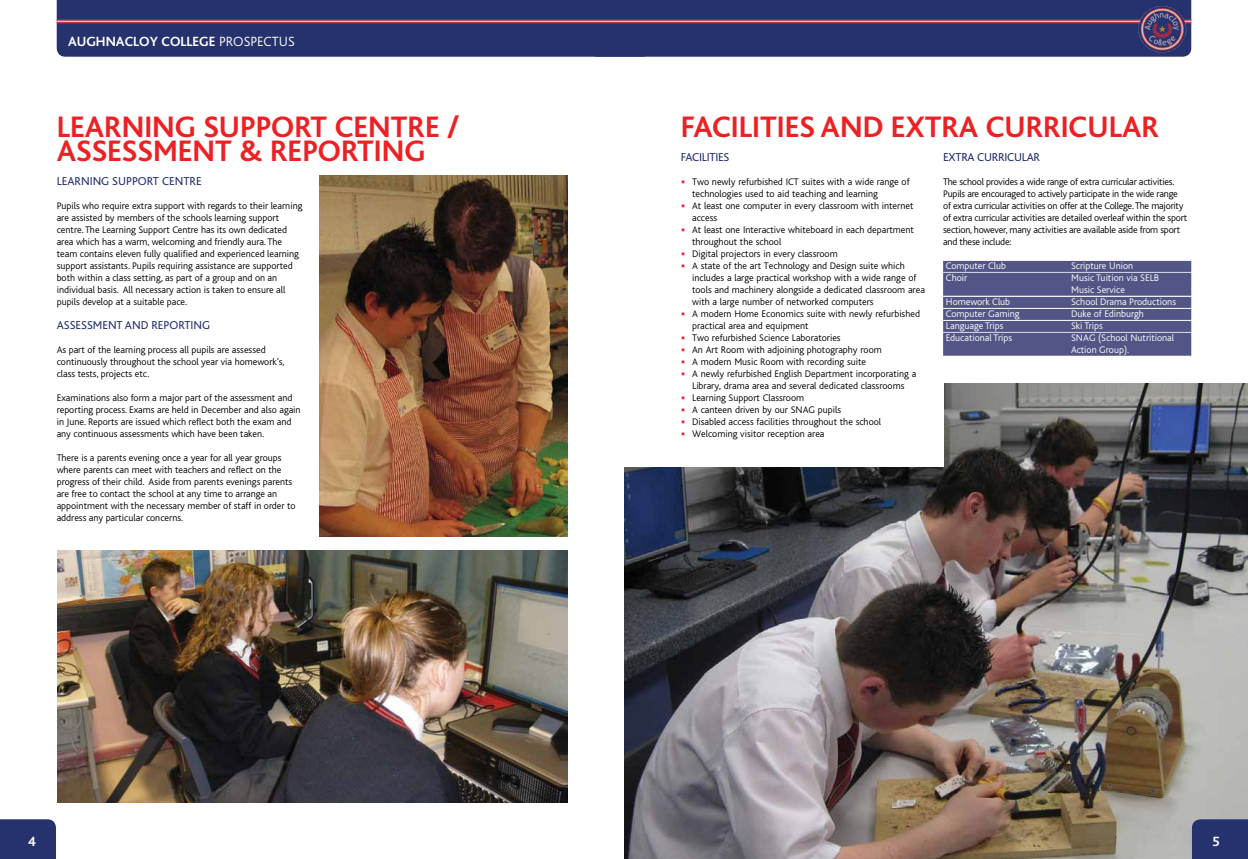
<style>
.page{position:relative;width:1248px;height:859px;background:#fff}
.page>*{position:absolute;margin:0;border:0;box-sizing:border-box;transform-origin:0 0}
.t1{font:700 31px/24px "Bliss";color:#ed2124}
.t2{font:700 14px "Bliss";color:#fff}
.t3{font:300 14px "Bliss";color:#fff}
.t4{font:12px "Bliss";color:#26326e}
.t5{font:12px "Bliss";letter-spacing:-.02em;color:#26326e}
.t6{font:300 10px/12px "Bliss";color:#000}
.t7{font:300 10px/12px "Bliss";letter-spacing:-.02em;color:#000}
.t8{font:300 10px/12px "Bliss";color:#fff}
.s1{font-size:16px;color:#ed2124}
</style>
<div class="page">
<div style="left:0;top:819px;width:56px;height:40px;background:#26326e"></div>
<img style="left:624px;top:384px;width:623px;height:475px">
<div style="left:624px;top:111px;width:319px;height:356px;background:#fff"></div>
<div style="left:943px;top:261px;width:248px;height:11px;background:#535586"></div>
<div style="left:943px;top:273px;width:248px;height:23px;background:#535586"></div>
<div style="left:943px;top:297px;width:248px;height:11px;background:#535586"></div>
<div style="left:943px;top:309px;width:248px;height:11px;background:#535586"></div>
<div style="left:943px;top:321px;width:248px;height:11px;background:#535586"></div>
<div style="left:943px;top:333px;width:248px;height:23px;background:#535586"></div>
<img style="left:57px;top:551px;width:510px;height:251px">
<img style="left:319px;top:175px;width:248px;height:361px">
<div style="left:57px;top:0;width:1134px;height:57px;background:#26326e"></div>
<hr style="left:57px;top:20px;width:1133px;height:2px;background:#c7c6c5">
<hr style="left:57px;top:22px;width:1133px;height:1px;background:#ed2124">
<hr style="left:57px;top:19px;width:1134px;height:1px;background:#ed2124">
<div style="left:1191px;top:819px;width:56px;height:40px;background:#26326e"></div>
<img style="left:1136px;top:5px;width:51px;height:49px">
<h2 class="t2" style="left:68px;top:34px;width:108px">AUGHNACLOY COLLEGECOLLEGE</h2>
<h2 class="t3" style="left:225px;top:34px;width:110px">PROSPECTUS 2012</h2>
<h2 class="t2" style="left:75px;top:34px;width:11px">AUCHN</h2>
<h2 class="t2" style="left:122px;top:34px;width:18px">ACLOY</h2>
<h2 class="t3" style="left:219px;top:34px;width:77px">PROSPECTUS</h2>
<h1 class="t1" style="left:57px;top:116px;width:404px">LEARNING SUPPORT CENTRE /<br>ASSESSMENT &amp; REPORTING</h1>
<p class="t4" style="left:57px;top:175px;width:146px">LEARNING SUPPORT CENTRE</p>
<p class="t6" style="left:57px;top:200px;width:247px">Pupils who require extra support with regards to their learning are assisted by members of the schools learning support centre. The Learning Support Centre has its own dedicated area which has a warm, welcoming and friendly aura. The team contains eleven fully qualified and experienced learning support assistants. Pupils requiring assistance are supported both within a class setting, as part of a group and on an individual basis. All necessary action is taken to ensure all pupils develop at a suitable pace.</p>
<p class="t4" style="left:57px;top:319px;width:155px">ASSESSMENT AND REPORTING</p>
<p class="t6" style="left:57px;top:344px;width:229px">As part of the learning process all pupils are assessed continuously throughout the school year via homework’s, class tests, projects etc.</p>
<p class="t6" style="left:57px;top:392px;width:245px">Examinations also form a major part of the assessment and reporting process. Exams are held in December and also again in June. Reports are issued which reflect both the exam and any continuous assessments which have been taken.</p>
<p class="t6" style="left:57px;top:452px;width:240px">There is a parents evening once a year for all year groups where parents can meet with teachers and reflect on the progress of their child. Aside from parents evenings parents are free to contact the school at any time to arrange an appointment with the necessary member of staff in order to address any particular concerns.</p>
<h2 class="t2" style="left:28px;top:834px;width:9px">4</h2>
<h1 class="t1" style="left:680px;top:116px;width:479px">FACILITIES AND EXTRA CURRICULAR</h1>
<p class="t4" style="left:680px;top:151px;width:50px">FACILITIES</p>
<p class="t6" style="left:692px;top:176px;width:219px;text-indent:-11px"><span class="s1">•</span> Two newly refurbished ICT suites with a wide range of technologies used to aid teaching and learning</p>
<p class="t6" style="left:692px;top:200px;width:223px;text-indent:-11px"><span class="s1">•</span> At least one computer in every classroom with internet access</p>
<p class="t6" style="left:692px;top:224px;width:223px;text-indent:-11px"><span class="s1">•</span> At least one Interactive whiteboard in each department throughout the school</p>
<p class="t6" style="left:680px;top:248px;width:158px"><span class="s1">•</span> Digital projectors in every classroom</p>
<p class="t6" style="left:692px;top:260px;width:234px;text-indent:-11px"><span class="s1">•</span> A state of the art Technology and Design suite which includes a large practical workshop with a wide range of tools and machinery alongside a dedicated classroom area with a large number of networked computers</p>
<p class="t6" style="left:692px;top:308px;width:229px;text-indent:-11px"><span class="s1">•</span> A modern Home Economics suite with newly refurbished practical area and equipment</p>
<p class="t6" style="left:680px;top:332px;width:161px"><span class="s1">•</span> Two refurbished Science Laboratories</p>
<p class="t6" style="left:680px;top:344px;width:202px"><span class="s1">•</span> An Art Room with adjoining photography room</p>
<p class="t6" style="left:680px;top:356px;width:187px"><span class="s1">•</span> A modern Music Room with recording suite</p>
<p class="t6" style="left:680px;top:368px;width:237px;text-align:center"><span class="s1">•</span> A newly refurbished English Department incorporating a<br>Library, drama area and several dedicated classrooms</p>
<p class="t6" style="left:680px;top:392px;width:125px"><span class="s1">•</span> Learning Support Classroom</p>
<p class="t6" style="left:680px;top:404px;width:162px"><span class="s1">•</span> A canteen driven by our SNAG pupils</p>
<p class="t6" style="left:680px;top:416px;width:202px"><span class="s1">•</span> Disabled access facilities throughout the school</p>
<p class="t6" style="left:680px;top:428px;width:145px"><span class="s1">•</span> Welcoming visitor reception area</p>
<p class="t5" style="left:943px;top:151px;width:98px">EXTRA CURRICULAR</p>
<p class="t7" style="left:943px;top:176px;width:246px">The school provides a wide range of extra curricular activities.<br>Pupils are encouraged to actively participate in the wide range of extra curricular activities on offer at the College. The majority of extra curricular activities are detailed overleaf within the sport section, however, many activities are available aside from sport and these include:</p>
<p class="t8" style="left:945px;top:260px;width:62px">Computer Club</p>
<p class="t8" style="left:1071px;top:260px;width:63px">Scripture Union</p>
<p class="t8" style="left:945px;top:272px;width:23px">Choir</p>
<p class="t8" style="left:1071px;top:272px;width:89px">Music Tuition via SELB<br>Music Service</p>
<p class="t8" style="left:945px;top:296px;width:66px">Homework Club</p>
<p class="t8" style="left:1071px;top:296px;width:106px">School Drama Productions</p>
<p class="t8" style="left:945px;top:308px;width:75px">Computer Gaming</p>
<p class="t8" style="left:1071px;top:308px;width:74px">Duke of Edinburgh</p>
<p class="t8" style="left:945px;top:320px;width:59px">Language Trips</p>
<p class="t8" style="left:1071px;top:320px;width:33px">Ski Trips</p>
<p class="t8" style="left:945px;top:332px;width:68px">Educational Trips</p>
<p class="t8" style="left:1071px;top:332px;width:104px">SNAG (School Nutritional<br>Action Group).</p>
<h2 class="t2" style="left:1212px;top:834px;width:9px">5</h2>
</div>
